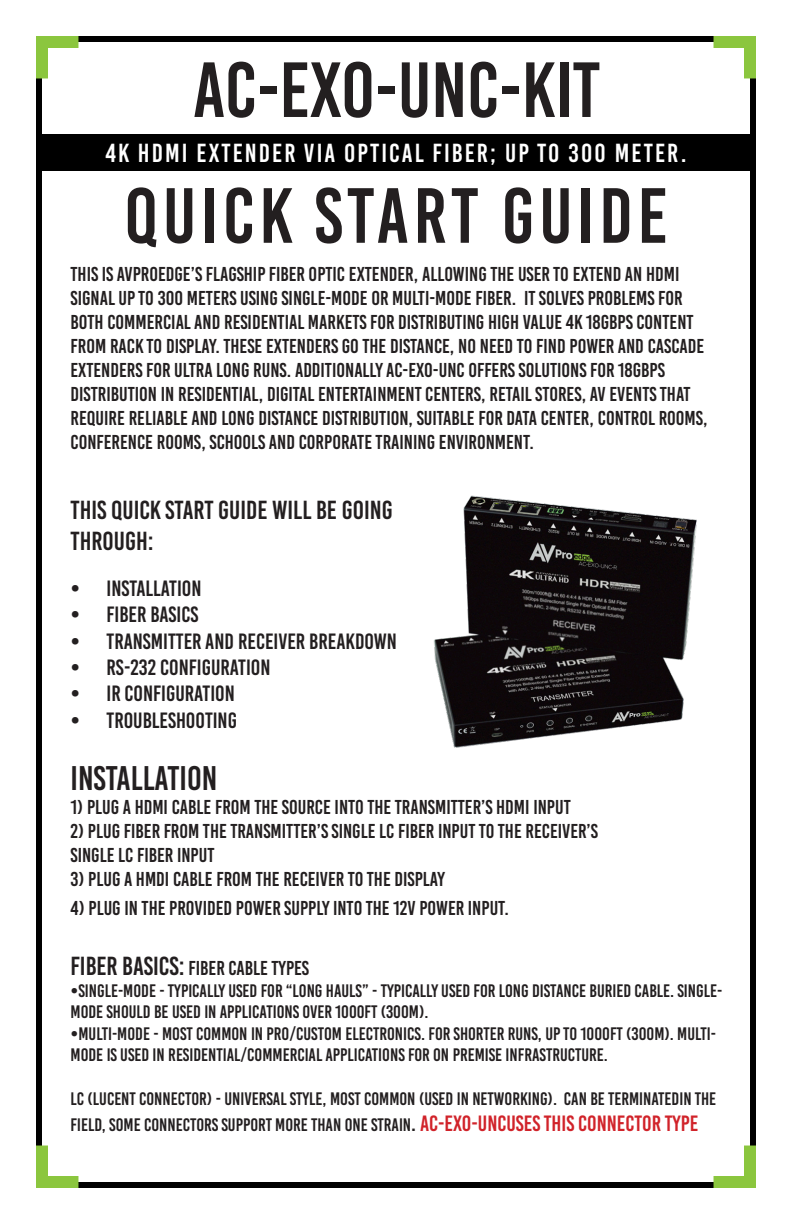
<style>
.page{position:relative;width:792px;height:1224px;background:#fff}
.page>*{position:absolute;margin:0;border:0;box-sizing:border-box;transform-origin:0 0}
.t1{font:78px "Bebas Kai";letter-spacing:.06em;color:#231f20}
.t2{font:78px "Bebas Kai";color:#231f20}
.t3{font:34px "Bebas Kai";color:#231f20}
.t4{font:26px "Bebas Kai";letter-spacing:.08em;color:#fff}
.t5{font:26px/31.2px "Bebas Kai";color:#231f20}
.t6{font:22px "Bebas Kai";color:#231f20}
.t7{font:20px/24px "Bebas Kai";color:#231f20}
.t8{font:18px/21.6px "Bebas Kai";color:#231f20}
.s1{font-size:26px}
.s2{font-size:22px}
.s3{font-size:22px;color:#d1232a}
</style>
<div class="page">
<div style="left:36px;top:36px;width:720px;height:1152px;border:6px solid #000"></div>
<div style="left:36px;top:1146px;width:12px;height:42px;background:#8bc63e"></div>
<div style="left:36px;top:1176px;width:42px;height:12px;background:#8bc63e"></div>
<div style="left:744px;top:1146px;width:12px;height:42px;background:#8bc63e"></div>
<div style="left:714px;top:1176px;width:42px;height:12px;background:#8bc63e"></div>
<div style="left:36px;top:36px;width:12px;height:42px;background:#8bc63e"></div>
<div style="left:36px;top:36px;width:42px;height:12px;background:#8bc63e"></div>
<div style="left:744px;top:36px;width:12px;height:42px;background:#8bc63e"></div>
<div style="left:714px;top:36px;width:42px;height:12px;background:#8bc63e"></div>
<div style="left:38px;top:134px;width:718px;height:36px;background:#000"></div>
<img style="left:433px;top:495px;width:264px;height:253px">
<p class="t2" style="left:193px;top:48px;width:409px">AC-EXO-UNC-KIT</p>
<p class="t4" style="left:105px;top:139px;width:583px">4K HDMI EXTENDER VIA OPTICAL FIBER; UP TO 300 METER.</p>
<p class="t1" style="left:124px;top:174px;width:545px">QUICK START GUIDE</p>
<p class="t7" style="left:71px;top:263px;width:639px">THIS IS AVPROEDGE’S FLAGSHIP FIBER OPTIC EXTENDER, ALLOWING THE USER TO EXTEND AN HDMI SIGNAL UP TO 300 METERS USING SINGLE-MODE OR MULTI-MODE FIBER. IT SOLVES PROBLEMS FOR BOTH COMMERCIAL AND RESIDENTIAL MARKETS FOR DISTRIBUTING HIGH VALUE 4K 18GBPS CONTENT FROM RACK TO DISPLAY. THESE EXTENDERS GO THE DISTANCE, NO NEED TO FIND POWER AND CASCADE EXTENDERS FOR ULTRA LONG RUNS. ADDITIONALLY AC-EXO-UNC OFFERS SOLUTIONS FOR 18GBPS DISTRIBUTION IN RESIDENTIAL, DIGITAL ENTERTAINMENT CENTERS, RETAIL STORES, AV EVENTS THAT REQUIRE RELIABLE AND LONG DISTANCE DISTRIBUTION, SUITABLE FOR DATA CENTER, CONTROL ROOMS, CONFERENCE ROOMS, SCHOOLS AND CORPORATE TRAINING ENVIRONMENT.</p>
<p class="t5" style="left:71px;top:495px;width:324px">THIS QUICK START GUIDE WILL BE GOING<br>THROUGH:</p>
<p class="t6" style="left:71px;top:576px;width:133px">• INSTALLATION</p>
<p class="t6" style="left:71px;top:603px;width:129px">• FIBER BASICS</p>
<p class="t6" style="left:71px;top:629px;width:328px">• TRANSMITTER AND RECEIVER BREAKDOWN</p>
<p class="t6" style="left:71px;top:656px;width:201px">• RS-232 CONFIGURATION</p>
<p class="t6" style="left:71px;top:682px;width:166px">• IR CONFIGURATION</p>
<p class="t6" style="left:71px;top:708px;width:168px">• TROUBLESHOOTING</p>
<p class="t3" style="left:71px;top:760px;width:148px">INSTALLATION</p>
<p class="t7" style="left:71px;top:795px;width:502px">1) PLUG A HDMI CABLE FROM THE SOURCE INTO THE TRANSMITTER’S HDMI INPUT</p>
<p class="t7" style="left:71px;top:819px;width:529px">2) PLUG FIBER FROM THE TRANSMITTER’S SINGLE LC FIBER INPUT TO THE RECEIVER’S</p>
<p class="t7" style="left:71px;top:843px;width:145px">SINGLE LC FIBER INPUT</p>
<p class="t7" style="left:71px;top:867px;width:376px">3) PLUG A HMDI CABLE FROM THE RECEIVER TO THE DISPLAY</p>
<p class="t7" style="left:71px;top:896px;width:440px">4) PLUG IN THE PROVIDED POWER SUPPLY INTO THE 12V POWER INPUT.</p>
<p class="t7" style="left:71px;top:956px;width:240px"><span class="s1">FIBER BASICS:</span> FIBER CABLE TYPES</p>
<p class="t8" style="left:71px;top:980px;width:653px">•SINGLE-MODE - TYPICALLY USED FOR “LONG HAULS” - TYPICALLY USED FOR LONG DISTANCE BURIED CABLE. SINGLE-<br>MODE SHOULD BE USED IN APPLICATIONS OVER 1000FT (300M).</p>
<p class="t8" style="left:71px;top:1023px;width:647px">•MULTI-MODE - MOST COMMON IN PRO/CUSTOM ELECTRONICS. FOR SHORTER RUNS, UP TO 1000FT (300M). MULTI-<br>MODE IS USED IN RESIDENTIAL/COMMERCIAL APPLICATIONS FOR ON PREMISE INFRASTRUCTURE.</p>
<p class="t8" style="left:71px;top:1085px;width:647px;line-height:26.4px">LC (LUCENT CONNECTOR) - UNIVERSAL STYLE, MOST COMMON (USED IN NETWORKING). CAN BE TERMINATEDIN THE<br>FIELD, SOME CONNECTORS SUPPORT MORE THAN ONE STRAIN<span class="s2">.</span> <span class="s3">AC-EXO-UNCUSES THIS CONNECTOR TYPE</span></p>
</div>
